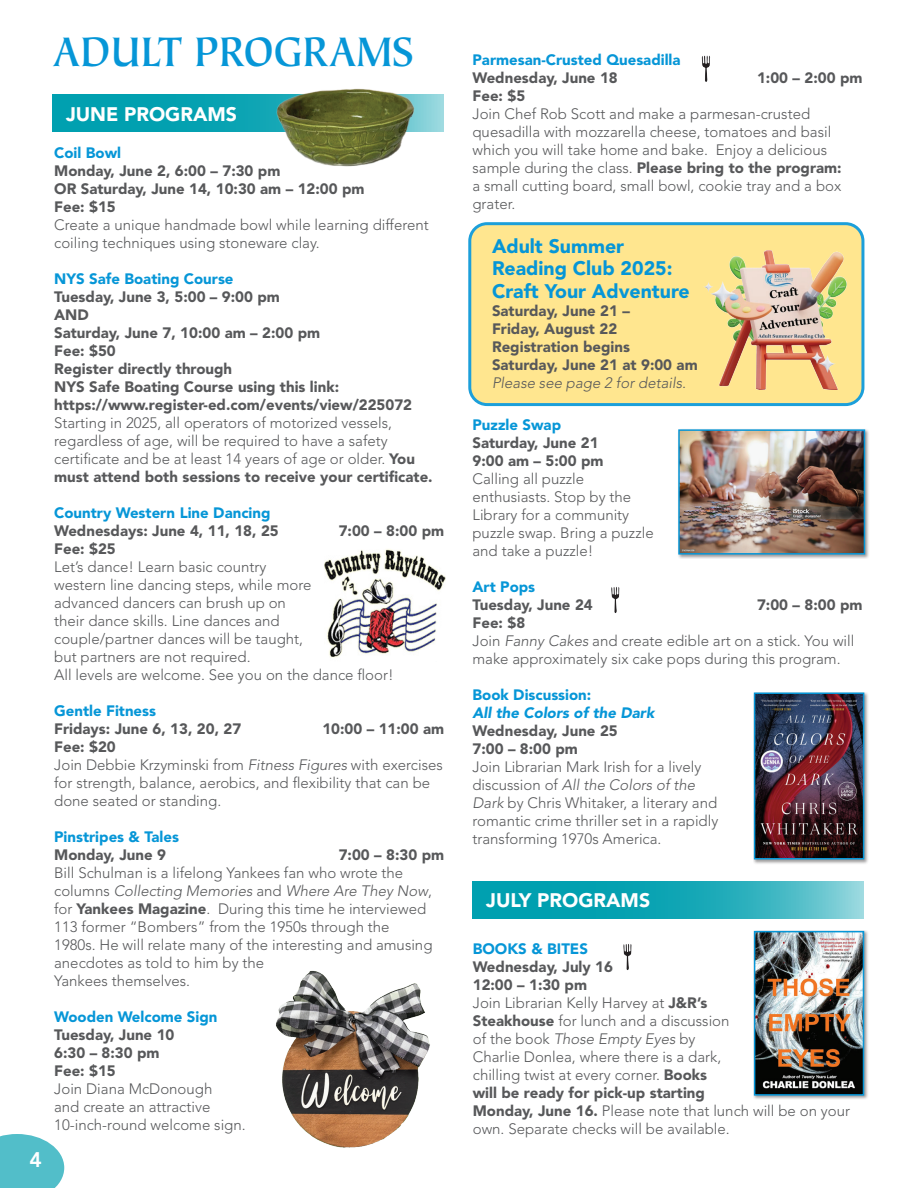
<style>
.page{position:relative;width:918px;height:1188px;background:#fff}
.page>*{position:absolute;margin:0;border:0;box-sizing:border-box;transform-origin:0 0}
.t1{font:700 46.35px "Tiepolo Std";letter-spacing:-.01em;color:#0696d7;scale:.91 1}
.t2{font:800 21px "Avenir LT Std";color:#fff}
.t3{font:900 19.5px/22.5px "Avenir LT Std";color:#0696d7}
.t4{font:900 19.5px "Avenir LT Std";color:#fff}
.t5{font:300 15px/18px "Avenir LT Std";color:#57585a}
.t6{font:900 15px/18px "Avenir LT Std";color:#57585a}
.t7{font:900 15px "Avenir LT Std";color:#0696d7}
.t8{font:italic 300 15px "Avenir LT Std";color:#57585a}
.t9{font:italic 900 15px "Avenir LT Std";color:#0696d7}
.s1{font-weight:900}
.s2{font-style:italic}
</style>
<div class="page">
<svg style="left:0;top:1134px;width:64px;height:54px;background:#66c5cf"></svg>
<svg style="left:473px;top:881px;width:391px;height:38px;background:#23acba"></svg>
<img style="left:702px;top:55px;width:8px;height:27px">
<div style="left:753px;top:930px;width:116px;height:170px;background:#231f20;opacity:.45"></div>
<img style="left:757px;top:934px;width:104px;height:159px">
<div style="left:754px;top:931px;width:110px;height:165px;border:2px solid #0696d7"></div>
<div style="left:470px;top:224px;width:393px;height:181px;background:#ffe68f;border-radius:17px"></div>
<div style="left:468px;top:222px;width:396px;height:184px;border:3px solid #0696d7;border-radius:17px"></div>
<div style="left:753px;top:692px;width:116px;height:172px;background:#231f20;opacity:.45"></div>
<img style="left:757px;top:696px;width:104px;height:161px">
<div style="left:754px;top:693px;width:110px;height:167px;border:2px solid #0696d7"></div>
<img style="left:611px;top:587px;width:8px;height:26px">
<img style="left:623px;top:944px;width:9px;height:26px">
<img style="left:703px;top:250px;width:143px;height:140px">
<img style="left:276px;top:970px;width:154px;height:178px">
<svg style="left:52px;top:95px;width:392px;height:37px;background:#12a6b5"></svg>
<img style="left:269px;top:88px;width:151px;height:79px">
<img style="left:324px;top:549px;width:122px;height:109px">
<div style="left:677px;top:429px;width:193px;height:130px;background:#231f20;opacity:.45"></div>
<img style="left:681px;top:432px;width:181px;height:120px">
<div style="left:678px;top:429px;width:187px;height:126px;border:2px solid #0696d7"></div>
<h1 class="t1" style="left:52px;top:27px;width:398px">ADULT PROGRAMS</h1>
<h2 class="t2" style="left:29px;top:1147px;width:14px">4</h2>
<h3 class="t4" style="left:66px;top:102px;width:173px">JUNE PROGRAMS</h3>
<p class="t7" style="left:54px;top:144px;width:68px">Coil Bowl</p>
<p class="t6" style="left:54px;top:162px;width:312px">Monday, June 2, 6:00 – 7:30 pm<br>OR Saturday, June 14, 10:30 am – 12:00 pm<br>Fee: $15</p>
<p class="t5" style="left:54px;top:216px;width:376px">Create a unique handmade bowl while learning different coiling techniques using stoneware clay.</p>
<p class="t7" style="left:54px;top:270px;width:181px">NYS Safe Boating Course</p>
<p class="t6" style="left:54px;top:288px;width:359px">Tuesday, June 3, 5:00 – 9:00 pm<br>AND<br>Saturday, June 7, 10:00 am – 2:00 pm<br>Fee: $50<br>Register directly through<br>NYS Safe Boating Course using this link: https://www.register-ed.com/events/view/225072</p>
<p class="t5" style="left:54px;top:414px;width:380px">Starting in 2025, all operators of motorized vessels, regardless of age, will be required to have a safety certificate and be at least 14 years of age or older. <span class="s1">You must attend both sessions to receive your certificate.</span></p>
<p class="t7" style="left:54px;top:504px;width:218px">Country Western Line Dancing</p>
<p class="t6" style="left:54px;top:522px;width:226px">Wednesdays: June 4, 11, 18, 25</p>
<p class="t6" style="left:339px;top:522px;width:107px">7:00 – 8:00 pm</p>
<p class="t6" style="left:54px;top:540px;width:63px">Fee: $25</p>
<p class="t5" style="left:54px;top:558px;width:341px">Let’s dance! Learn basic country<br>western line dancing steps, while more<br>advanced dancers can brush up on<br>their dance skills. Line dances and<br>couple/partner dances will be taught,<br>but partners are not required.<br>All levels are welcome. See you on the dance floor!</p>
<p class="t7" style="left:54px;top:702px;width:103px">Gentle Fitness</p>
<p class="t6" style="left:54px;top:720px;width:189px">Fridays: June 6, 13, 20, 27</p>
<p class="t6" style="left:322px;top:720px;width:123px">10:00 – 11:00 am</p>
<p class="t5" style="left:54px;top:738px;width:390px"><span class="s1">Fee: $20<br></span>Join Debbie Krzyminski from <span class="s2">Fitness Figures</span> with exercises for strength, balance, aerobics, and flexibility that can be done seated or standing.</p>
<p class="t7" style="left:54px;top:828px;width:126px">Pinstripes &amp; Tales</p>
<p class="t6" style="left:54px;top:846px;width:113px">Monday, June 9</p>
<p class="t6" style="left:339px;top:846px;width:107px">7:00 – 8:30 pm</p>
<p class="t5" style="left:54px;top:864px;width:380px">Bill Schulman is a lifelong Yankees fan who wrote the columns <span class="s2">Collecting Memories</span> and <span class="s2">Where Are They Now</span>, for <span class="s1">Yankees Magazine</span>. During this time he interviewed 113 former “Bombers” from the 1950s through the 1980s. He will relate many of the interesting and amusing anecdotes as told to him by the<br>Yankees themselves.</p>
<p class="t7" style="left:54px;top:1008px;width:165px">Wooden Welcome Sign</p>
<p class="t6" style="left:54px;top:1026px;width:122px">Tuesday, June 10<br>6:30 – 8:30 pm<br>Fee: $15</p>
<p class="t5" style="left:54px;top:1080px;width:193px">Join Diana McDonough<br>and create an attractive<br>10-inch-round welcome sign.</p>
<p class="t7" style="left:472px;top:51px;width:210px">Parmesan-Crusted Quesadilla</p>
<p class="t6" style="left:472px;top:69px;width:147px">Wednesday, June 18</p>
<p class="t6" style="left:757px;top:69px;width:107px">1:00 – 2:00 pm</p>
<p class="t6" style="left:472px;top:87px;width:54px">Fee: $5</p>
<p class="t5" style="left:472px;top:105px;width:371px">Join Chef Rob Scott and make a parmesan-crusted quesadilla with mozzarella cheese, tomatoes and basil which you will take home and bake. Enjoy a delicious sample during the class. <span class="s1">Please bring to the program: </span>a small cutting board, small bowl, cookie tray and a box grater.</p>
<h3 class="t3" style="left:492px;top:235px;width:199px">Adult Summer<br>Reading Club 2025:<br>Craft Your Adventure</h3>
<p class="t6" style="left:492px;top:301px;width:207px">Saturday, June 21 –<br>Friday, August 22<br>Registration begins<br>Saturday, June 21 at 9:00 am</p>
<p class="t8" style="left:492px;top:374px;width:196px">Please see page 2 for details.</p>
<p class="t7" style="left:472px;top:415px;width:90px">Puzzle Swap</p>
<p class="t6" style="left:472px;top:433px;width:133px">Saturday, June 21<br>9:00 am – 5:00 pm</p>
<p class="t5" style="left:472px;top:470px;width:183px">Calling all puzzle enthusiasts. Stop by the<br>Library for a community puzzle swap. Bring a puzzle and take a puzzle!</p>
<p class="t7" style="left:472px;top:577px;width:64px">Art Pops</p>
<p class="t6" style="left:472px;top:595px;width:122px">Tuesday, June 24</p>
<p class="t6" style="left:757px;top:595px;width:107px">7:00 – 8:00 pm</p>
<p class="t5" style="left:472px;top:614px;width:383px"><span class="s1">Fee: $8<br></span>Join <span class="s2">Fanny Cakes</span> and create edible art on a stick. You will make approximately six cake pops during this program.</p>
<p class="t7" style="left:472px;top:685px;width:120px">Book Discussion:</p>
<p class="t9" style="left:472px;top:703px;width:183px">All the Colors of the Dark</p>
<p class="t6" style="left:472px;top:721px;width:147px">Wednesday, June 25<br>7:00 – 8:00 pm</p>
<p class="t5" style="left:472px;top:758px;width:247px">Join Librarian Mark Irish for a lively discussion of <span class="s2">All the Colors of the Dark</span> by Chris Whitaker, a literary and romantic crime thriller set in a rapidly transforming 1970s America.</p>
<h3 class="t4" style="left:486px;top:889px;width:165px">JULY PROGRAMS</h3>
<p class="t7" style="left:473px;top:939px;width:117px">BOOKS &amp; BITES</p>
<p class="t5" style="left:473px;top:958px;width:379px"><span class="s1">Wednesday, July 16<br>12:00 – 1:30 pm<br></span>Join Librarian Kelly Harvey at <span class="s1">J&amp;R’s<br>Steakhouse</span> for lunch and a discussion<br>of the book <span class="s2">Those Empty Eyes</span> by<br>Charlie Donlea, where there is a dark,<br>chilling twist at every corner. <span class="s1">Books<br>will be ready for pick-up starting<br>Monday, June 16.</span> Please note that lunch will be on your own. Separate checks will be available.</p>
</div>
